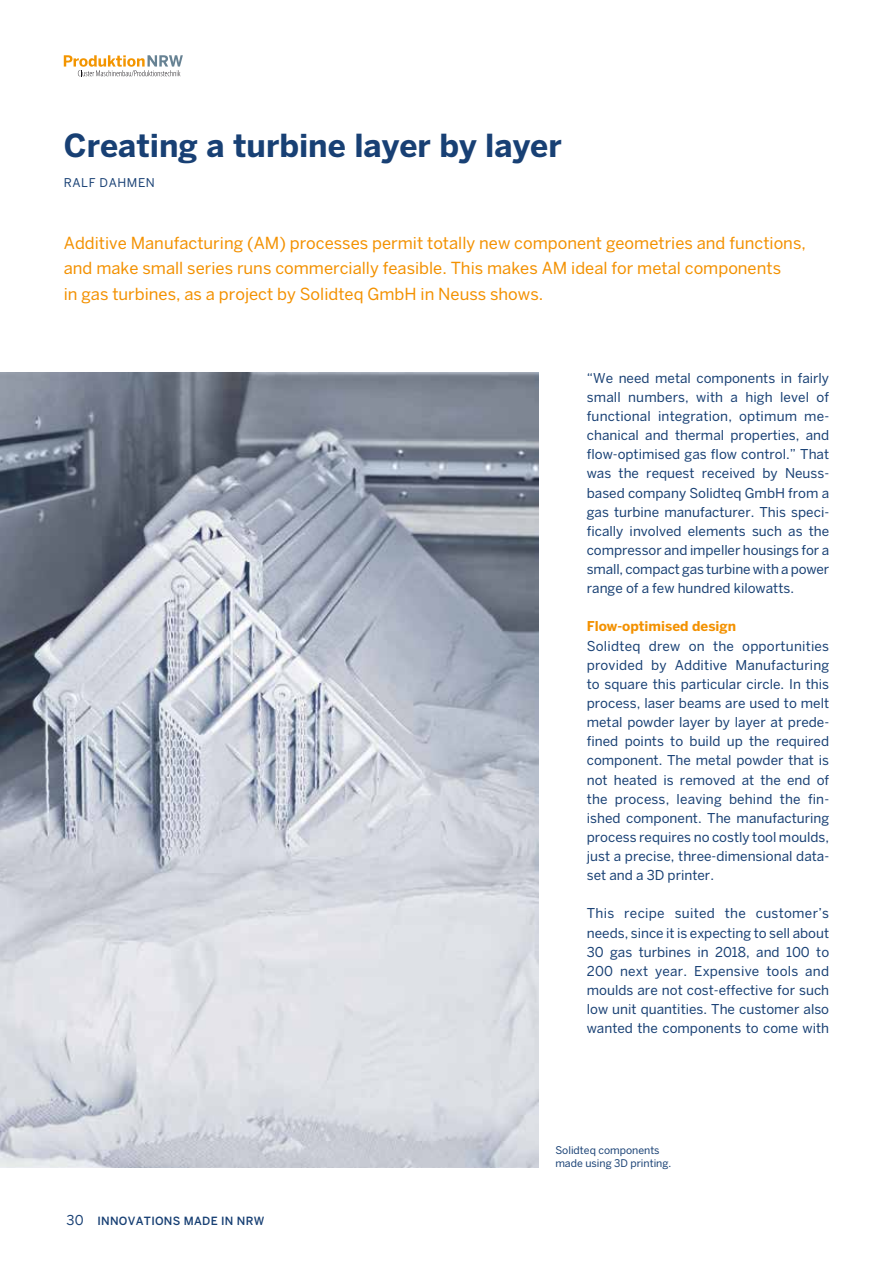
<style>
.page{position:relative;width:893px;height:1263px;background:#fff}
.page>*{position:absolute;margin:0;border:0;box-sizing:border-box;transform-origin:0 0}
.t1{font:700 31.5px "Benton Sans";color:#184074}
.t2{font:16.5px/25.5px "Benton Sans";color:#f39100}
.t3{font:13.5px/19.2px "Benton Sans";color:#184074;text-align:justify}
.t4{font:700 13.5px "Benton Sans";color:#f39100}
.t5{font:12px "Benton Sans";color:#184074}
.t6{font:500 11.25px "Benton Sans";letter-spacing:.025em;color:#184074}
.t7{font:10.5px/13.5px "Benton Sans";color:#184074}
.s1{font-weight:400;font-size:13.5px}
</style>
<div class="page">
<svg style="left:64px;top:55px;width:119px;height:22px"></svg>
<img style="left:0;top:373px;width:538px;height:794px">
<h1 class="t1" style="left:64px;top:127px;width:499px">Creating a turbine layer by layer</h1>
<p class="t5" style="left:64px;top:176px;width:18px">Ralf</p>
<p class="t5" style="left:100px;top:176px;width:20px">Dahmen</p>
<p class="t2" style="left:64px;top:230px;width:744px">Additive Manufacturing (AM) processes permit totally new component geometries and functions, and make small series runs commercially feasible. This makes AM ideal for metal components<br>in gas turbines, as a project by Solidteq GmbH in Neuss shows.</p>
<p class="t3" style="left:587px;top:368px;width:244px">“We need metal components in fairly small numbers, with a high level of functional integration, optimum me&shy;chanical and thermal properties, and flow-optimised gas flow control.” That was the request received by Neuss&shy;based company Solidteq GmbH from a gas turbine manufacturer. This speci&shy;fically involved elements such as the compressor and impeller housings for a small, compact gas turbine with a power range of a few hundred kilowatts.</p>
<p class="t4" style="left:587px;top:618px;width:151px">Flow-optimised design</p>
<p class="t3" style="left:587px;top:636px;width:244px">Solidteq drew on the opportunities provided by Additive Manufacturing to square this particular circle. In this process, laser beams are used to melt metal powder layer by layer at prede&shy;fined points to build up the required component. The metal powder that is not heated is removed at the end of the process, leaving behind the fin&shy;ished component. The manufacturing process requires no costly tool moulds, just a precise, three-dimensional data&shy;set and a 3D printer.</p>
<p class="t3" style="left:587px;top:904px;width:244px">This recipe suited the customer’s needs, since it is expecting to sell about 30 gas turbines in 2018, and 100 to 200 next year. Expensive tools and moulds are not cost-effective for such low unit quantities. The customer also wanted the components to come with</p>
<p class="t6" style="left:66px;top:1214px;width:199px"><span class="s1">30</span> INNOVATIONS MADE IN N RW</p>
<p class="t7" style="left:555px;top:1143px;width:117px">Solidteq components made using 3D printing.</p>
</div>
